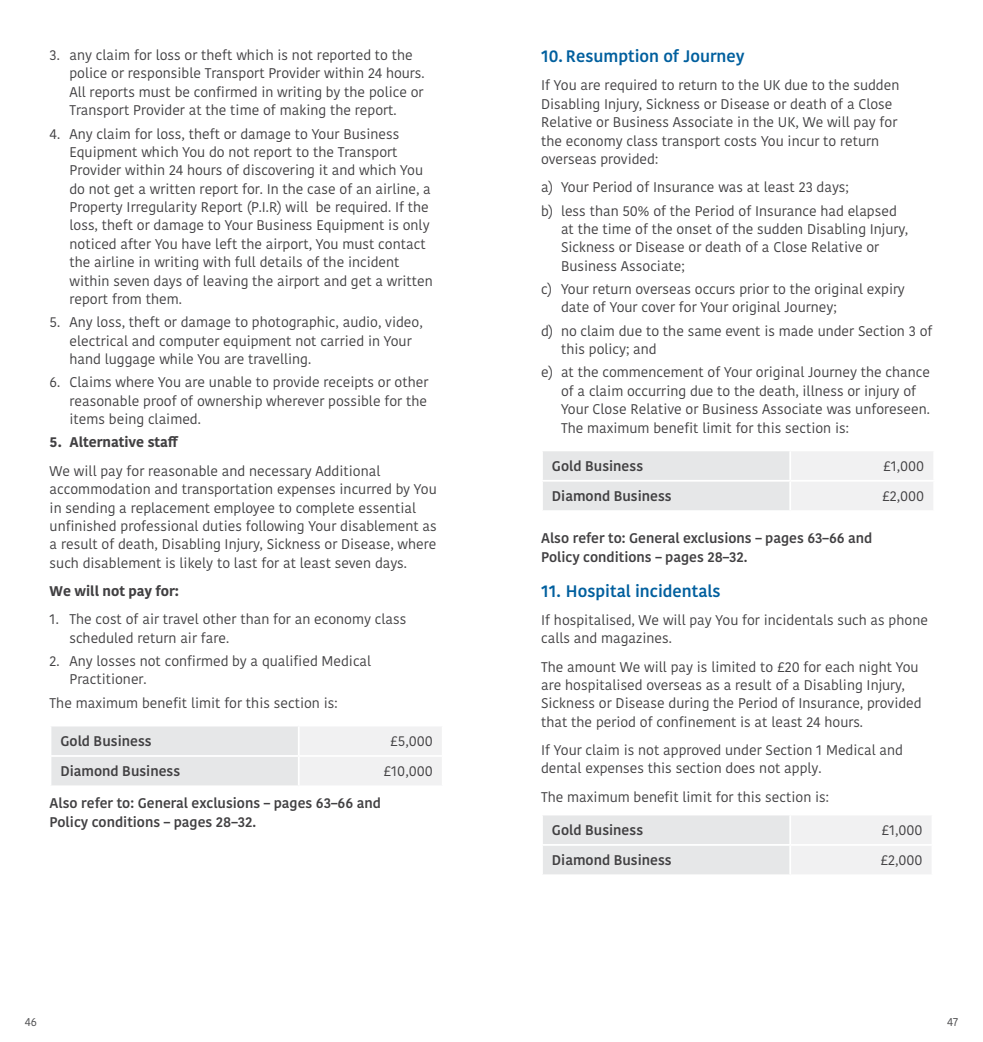
<style>
.page{position:relative;width:983px;height:1042px;background:#fff}
.page>*{position:absolute;margin:0;border:0;box-sizing:border-box;transform-origin:0 0}
.t1{font:500 16.62px "Kohinoor";color:#005f9e}
.t2{font:14px/18.4px "Kohinoor";color:#414042}
.t3{font:500 14px/18.4px "Kohinoor";color:#414042}
.t4{font:700 14px "Kohinoor";color:#414042}
.t5{font:11.38px "Kohinoor";color:#4d4d4f}
</style>
<div class="page">
<svg style="left:51px;top:726px;width:391px;height:59px"></svg>
<hr style="left:441px;top:757px;width:2px;height:28px;background:#fff">
<svg style="left:543px;top:451px;width:390px;height:59px"></svg>
<svg style="left:543px;top:815px;width:388px;height:59px"></svg>
<p class="t2" style="left:69px;top:46px;width:356px;text-indent:-20px">3. any claim for loss or theft which is not reported to the police or responsible Transport Provider within 24 hours.<br>All reports must be confirmed in writing by the police or Transport Provider at the time of making the report.</p>
<p class="t2" style="left:69px;top:125px;width:365px;text-indent:-20px">4. Any claim for loss, theft or damage to Your Business Equipment which You do not report to the Transport Provider within 24 hours of discovering it and which You do not get a written report for. In the case of an airline, a Property Irregularity Report (P.I.R) will be required. If the loss, theft or damage to Your Business Equipment is only noticed after You have left the airport, You must contact the airline in writing with full details of the incident within seven days of leaving the airport and get a written report from them.</p>
<p class="t2" style="left:69px;top:313px;width:354px;text-indent:-20px">5. Any loss, theft or damage to photographic, audio, video, electrical and computer equipment not carried in Your hand luggage while You are travelling.</p>
<p class="t2" style="left:69px;top:373px;width:360px;text-align:justify;text-indent:-20px">6. Claims where You are unable to provide receipts or other reasonable proof of ownership wherever possible for the items being claimed.</p>
<p class="t4" style="left:50px;top:433px;width:130px">5. Alternative staff</p>
<p class="t2" style="left:50px;top:462px;width:388px">We will pay for reasonable and necessary Additional accommodation and transportation expenses incurred by You in sending a replacement employee to complete essential unfinished professional duties following Your disablement as a result of death, Disabling Injury, Sickness or Disease, where such disablement is likely to last for at least seven days.</p>
<p class="t4" style="left:50px;top:582px;width:131px">We will not pay for:</p>
<p class="t2" style="left:69px;top:610px;width:338px;text-indent:-20px">1. The cost of air travel other than for an economy class scheduled return air fare.</p>
<p class="t2" style="left:69px;top:652px;width:303px;text-indent:-20px">2. Any losses not confirmed by a qualified Medical<br>Practitioner.</p>
<p class="t2" style="left:50px;top:694px;width:289px">The maximum benefit limit for this section is:</p>
<p class="t3" style="left:60px;top:732px;width:93px">Gold Business</p>
<p class="t2" style="left:390px;top:732px;width:44px">£5,000</p>
<p class="t3" style="left:60px;top:762px;width:121px">Diamond Business</p>
<p class="t2" style="left:383px;top:762px;width:51px">£10,000</p>
<p class="t3" style="left:50px;top:795px;width:333px">Also refer to: General exclusions – pages 63–66 and<br>Policy conditions – pages 28–32.</p>
<p class="t1" style="left:541px;top:46px;width:205px">10. Resumption of Journey</p>
<p class="t2" style="left:541px;top:77px;width:359px">If You are required to return to the UK due to the sudden Disabling Injury, Sickness or Disease or death of a Close Relative or Business Associate in the UK, We will pay for the economy class transport costs You incur to return overseas provided:</p>
<p class="t2" style="left:541px;top:176px;width:357px;line-height:23.3px">a) Your Period of Insurance was at least 23 days;<br>b) less than 50% of the Period of Insurance had elapsed</p>
<p class="t2" style="left:561px;top:220px;width:348px">at the time of the onset of the sudden Disabling Injury,<br>Sickness or Disease or death of a Close Relative or<br>Business Associate;</p>
<p class="t2" style="left:561px;top:280px;width:345px;text-indent:-20px">c) Your return overseas occurs prior to the original expiry date of Your cover for Your original Journey;</p>
<p class="t2" style="left:561px;top:322px;width:373px;text-indent:-20px">d) no claim due to the same event is made under Section 3 of this policy; and</p>
<p class="t2" style="left:561px;top:364px;width:370px;text-indent:-20px">e) at the commencement of Your original Journey the chance of a claim occurring due to the death, illness or injury of Your Close Relative or Business Associate was unforeseen.<br>The maximum benefit limit for this section is:</p>
<p class="t3" style="left:552px;top:457px;width:93px">Gold Business</p>
<p class="t2" style="left:882px;top:457px;width:43px">£1,000</p>
<p class="t3" style="left:552px;top:487px;width:121px">Diamond Business</p>
<p class="t2" style="left:881px;top:487px;width:44px">£2,000</p>
<p class="t3" style="left:541px;top:529px;width:333px">Also refer to: General exclusions – pages 63–66 and<br>Policy conditions – pages 28–32.</p>
<p class="t1" style="left:541px;top:580px;width:181px">11. Hospital incidentals</p>
<p class="t2" style="left:541px;top:611px;width:388px">If hospitalised, We will pay You for incidentals such as phone calls and magazines.</p>
<p class="t2" style="left:541px;top:658px;width:382px">The amount We will pay is limited to £20 for each night You are hospitalised overseas as a result of a Disabling Injury, Sickness or Disease during the Period of Insurance, provided that the period of confinement is at least 24 hours.</p>
<p class="t2" style="left:541px;top:741px;width:363px">If Your claim is not approved under Section 1 Medical and dental expenses this section does not apply.</p>
<p class="t2" style="left:541px;top:788px;width:289px">The maximum benefit limit for this section is:</p>
<p class="t3" style="left:552px;top:821px;width:93px">Gold Business</p>
<p class="t2" style="left:881px;top:821px;width:43px">£1,000</p>
<p class="t3" style="left:552px;top:851px;width:121px">Diamond Business</p>
<p class="t2" style="left:880px;top:851px;width:44px">£2,000</p>
<p class="t5" style="left:25px;top:1014px;width:14px">46</p>
<p class="t5" style="left:946px;top:1014px;width:13px">47</p>
</div>
